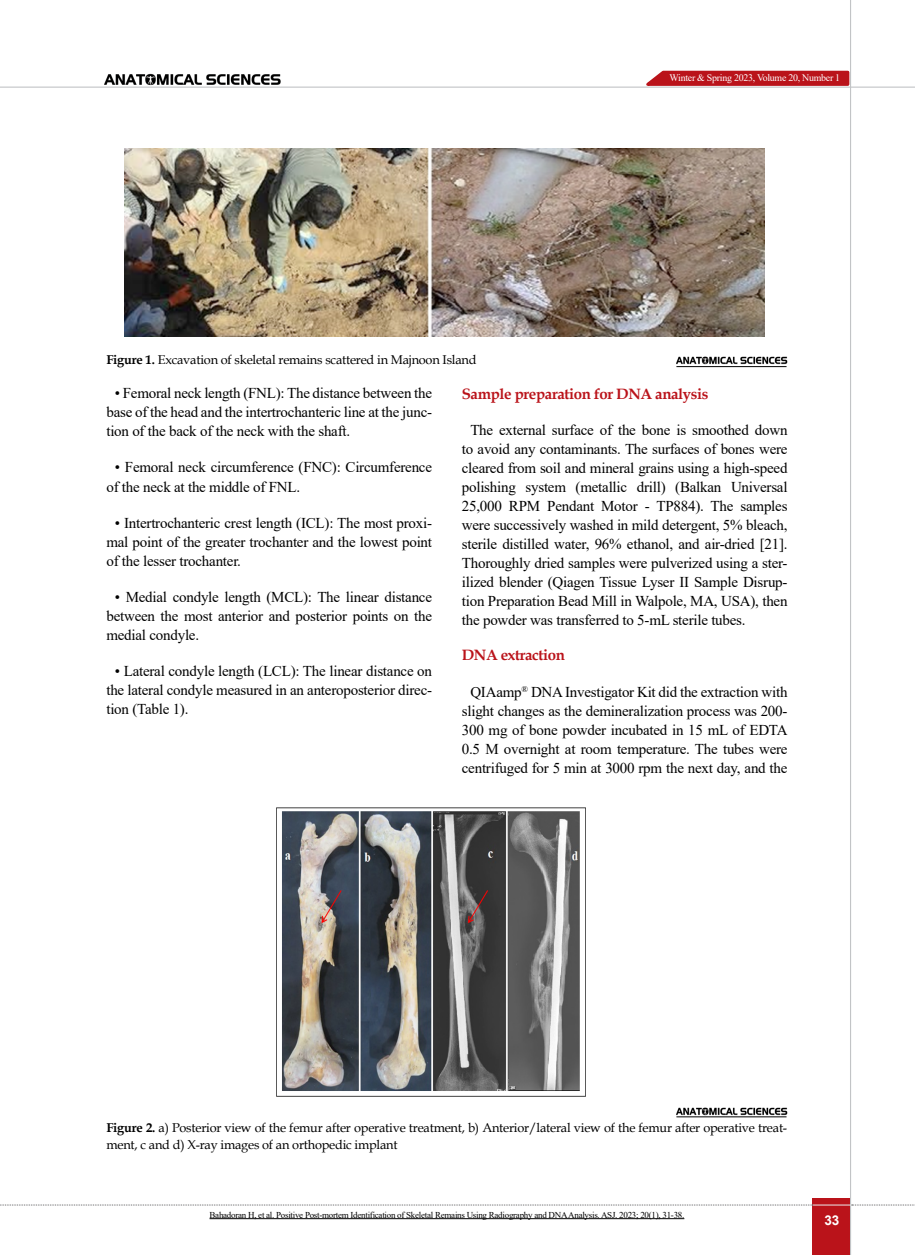
<style>
.page{position:relative;width:915px;height:1255px;background:#fff}
.page>*{position:absolute;margin:0;border:0;box-sizing:border-box;transform-origin:0 0}
.t1{font:15px/19px "Times New Roman";letter-spacing:-.015em;color:#000;text-align:justify}
.t2{font:700 15px "Book Antiqua";letter-spacing:-.025em;color:#ba131a}
.t3{font:700 13.5px "Arial";color:#fff}
.t4{font:12.75px/16.5px "Book Antiqua";letter-spacing:-.015em;color:#000}
.t5{font:10.05px "Times New Roman";letter-spacing:-.025em;color:#fff}
.t6{font:9px "Times New Roman";letter-spacing:-.03em;color:#000}
.s1{font-weight:700}
</style>
<div class="page">
<div style="left:812px;top:1198px;width:38px;height:56px;background:#ba131a"></div>
<hr style="left:849px;top:0;width:1px;height:1254px;background:#c2c4c6">
<hr style="left:0;top:87px;width:914px;height:1px;background:#c2c4c6">
<hr style="left:812px;top:1204px;width:38px;height:1px;background:#ebebec">
<svg style="left:0;top:1204px;width:812px;height:1px"></svg>
<svg style="left:851px;top:1204px;width:64px;height:1px"></svg>
<svg style="left:638px;top:69px;width:212px;height:18px;background:#c7454b"></svg>
<img style="left:99px;top:73px;width:189px;height:15px">
<img style="left:124px;top:149px;width:640px;height:187px">
<img style="left:676px;top:356px;width:111px;height:9px">
<hr style="left:676px;top:366px;width:110px;height:1px;background:#000">
<img style="left:276px;top:807px;width:310px;height:290px">
<img style="left:676px;top:1107px;width:111px;height:9px">
<hr style="left:676px;top:1116px;width:110px;height:1px;background:#000">
<hr style="left:209px;top:1218px;width:475px;height:1px;background:#000">
<p class="t4" style="left:106px;top:351px;width:371px"><span class="s1">Figure 1.</span> Excavation of skeletal remains scattered in Majnoon Island</p>
<p class="t5" style="left:669px;top:70px;width:172px">Winter &amp; Spring 2023, Volume 20, Number 1</p>
<p class="t1" style="left:106px;top:383px;width:327px;text-indent:9px">• Femoral neck length (FNL): The distance between the base of the head and the intertrochanteric line at the junc&shy;tion of the back of the neck with the shaft.</p>
<p class="t1" style="left:106px;top:457px;width:327px;text-indent:9px">• Femoral neck circumference (FNC): Circumference of the neck at the middle of FNL.</p>
<p class="t1" style="left:106px;top:512px;width:327px;text-indent:9px">• Intertrochanteric crest length (ICL): The most proxi&shy;mal point of the greater trochanter and the lowest point of the lesser trochanter.</p>
<p class="t1" style="left:106px;top:586px;width:327px;text-indent:9px">• Medial condyle length (MCL): The linear distance between the most anterior and posterior points on the medial condyle.</p>
<p class="t1" style="left:106px;top:661px;width:327px;text-indent:9px">• Lateral condyle length (LCL): The linear distance on the lateral condyle measured in an anteroposterior direc&shy;tion (Table 1).</p>
<p class="t2" style="left:461px;top:383px;width:248px">Sample preparation for DNA analysis</p>
<p class="t1" style="left:461px;top:420px;width:327px;text-indent:9px">The external surface of the bone is smoothed down to avoid any contaminants. The surfaces of bones were cleared from soil and mineral grains using a high-speed polishing system (metallic drill) (Balkan Universal 25,000 RPM Pendant Motor - TP884). The samples were successively washed in mild detergent, 5% bleach, sterile distilled water, 96% ethanol, and air-dried [21].<br>Thoroughly dried samples were pulverized using a ster&shy;ilized blender (Qiagen Tissue Lyser II Sample Disrup&shy;tion Preparation Bead Mill in Walpole, MA, USA), then the powder was transferred to 5-mL sterile tubes.</p>
<p class="t2" style="left:461px;top:645px;width:105px">DNA extraction</p>
<p class="t1" style="left:461px;top:681px;width:327px;text-align:center">QIAamp<sup>®</sup> DNA Investigator Kit did the extraction with slight changes as the demineralization process was 200- 300 mg of bone powder incubated in 15 mL of EDTA 0.5 M overnight at room temperature. The tubes were centrifuged for 5 min at 3000 rpm the next day, and the</p>
<p class="t4" style="left:106px;top:1119px;width:682px"><span class="s1">Figure 2.</span> a) Posterior view of the femur after operative treatment, b) Anterior/lateral view of the femur after operative treat&shy;ment, c and d) X-ray images of an orthopedic implant</p>
<p class="t6" style="left:209px;top:1208px;width:476px">Bahadoran H, et al. Positive Post-mortem Identification of Skeletal Remains Using Radiography and DNA Analysis. ASJ. 2023; 20(1), 31-38.</p>
<p class="t3" style="left:824px;top:1210px;width:17px">33</p>
</div>
